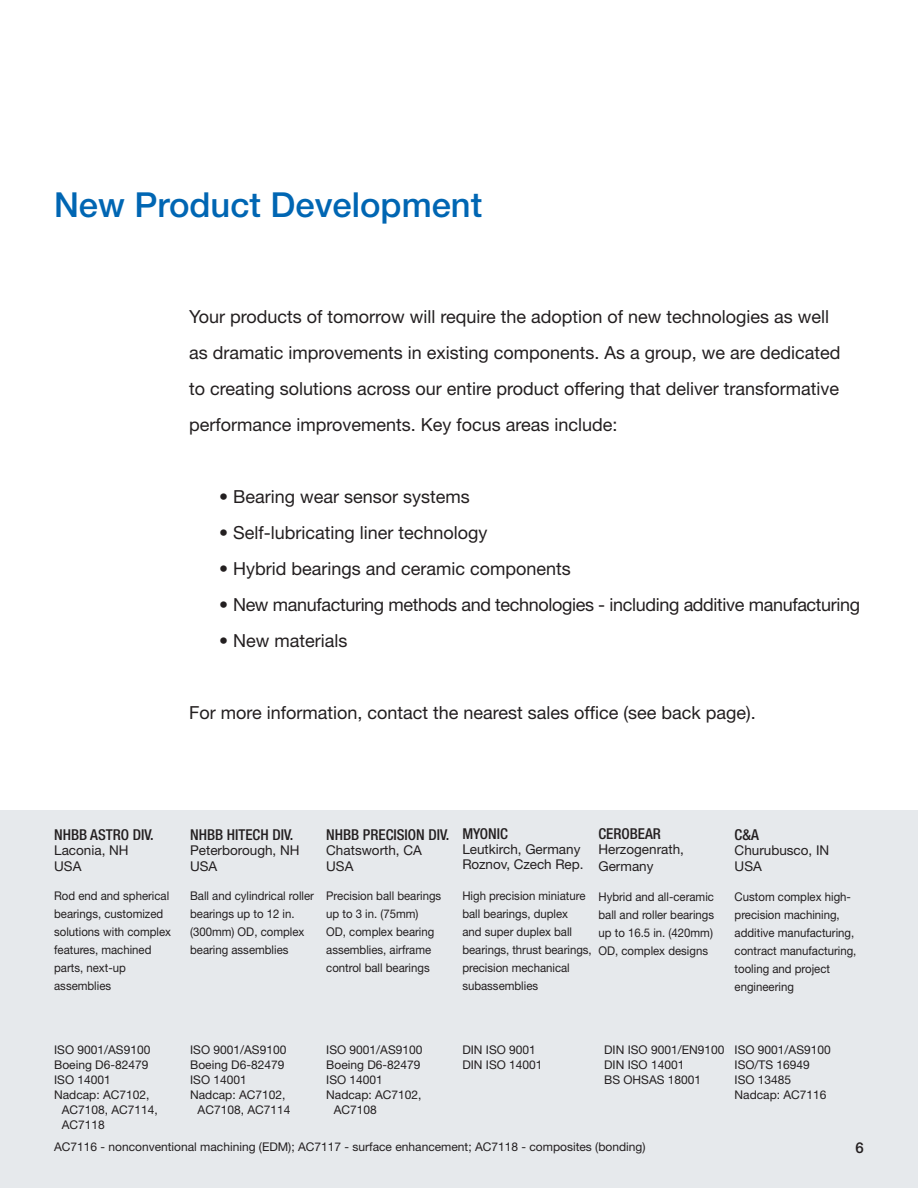
<style>
.page{position:relative;width:918px;height:1188px;background:#fff}
.page>*{position:absolute;margin:0;border:0;box-sizing:border-box;transform-origin:0 0}
.t1{font:500 34.5px "Helvetica Neue LT Pro";color:#0066b3}
.t2{font:18px/36px "Helvetica Neue LT Pro";color:#231f20}
.t3{font:18px "Helvetica Neue LT Pro";letter-spacing:-.02em;color:#231f20}
.t4{font:500 condensed 15px "Helvetica Neue LT Pro";color:#231f20}
.t5{font:500 15px "Helvetica Neue LT Pro";color:#231f20}
.t6{font:13.5px/16.2px "Helvetica Neue LT Pro";color:#231f20}
.t7{font:12px/18px "Helvetica Neue LT Pro";color:#231f20;scale:.95 1}
.t8{font:12px/15px "Helvetica Neue LT Pro";color:#231f20}
</style>
<div class="page">
<div style="left:0;top:810px;width:918px;height:378px;background:#e6e9ec"></div>
<h1 class="t1" style="left:54px;top:184px;width:430px">New Product Development</h1>
<p class="t2" style="left:189px;top:299px;width:653px">Your products of tomorrow will require the adoption of new technologies as well as dramatic improvements in existing components. As a group, we are dedicated to creating solutions across our entire product offering that deliver transformative performance improvements. Key focus areas include:</p>
<h2 class="t2" style="left:219px;top:479px;width:252px">• Bearing wear sensor systems</h2>
<h2 class="t2" style="left:219px;top:515px;width:270px">• Self-lubricating liner technology</h2>
<h2 class="t2" style="left:219px;top:551px;width:353px">• Hybrid bearings and ceramic components</h2>
<h2 class="t3" style="left:219px;top:594px;width:643px">• New manufacturing methods and technologies - including additive manufacturing</h2>
<h2 class="t2" style="left:219px;top:623px;width:130px">• New materials</h2>
<h2 class="t2" style="left:189px;top:695px;width:568px">For more information, contact the nearest sales office (see back page).</h2>
<p class="t4" style="left:54px;top:826px;width:101px">NHBB ASTRO DIV.</p>
<p class="t6" style="left:54px;top:842px;width:76px">Laconia, NH<br>USA</p>
<p class="t7" style="left:54px;top:887px;width:125px">Rod end and spherical bearings, customized solutions with complex features, machined parts, next-up assemblies</p>
<p class="t4" style="left:190px;top:826px;width:105px">NHBB HITECH DIV.</p>
<p class="t6" style="left:190px;top:842px;width:111px">Peterborough, NH<br>USA</p>
<p class="t7" style="left:190px;top:887px;width:132px">Ball and cylindrical roller bearings up to 12 in. (300mm) OD, complex bearing assemblies</p>
<p class="t4" style="left:326px;top:826px;width:125px">NHBB PRECISION DIV.</p>
<p class="t6" style="left:326px;top:842px;width:97px">Chatsworth, CA<br>USA</p>
<p class="t7" style="left:326px;top:887px;width:123px">Precision ball bearings up to 3 in. (75mm)<br>OD, complex bearing assemblies, airframe control ball bearings</p>
<p class="t4" style="left:462px;top:825px;width:47px">MYONIC</p>
<p class="t6" style="left:462px;top:842px;width:123px;line-height:15px">Leutkirch, Germany<br>Roznov, Czech Rep.</p>
<p class="t7" style="left:462px;top:887px;width:138px">High precision miniature ball bearings, duplex<br>and super duplex ball bearings, thrust bearings, precision mechanical subassemblies</p>
<p class="t4" style="left:598px;top:825px;width:64px">CEROBEAR</p>
<p class="t6" style="left:598px;top:841px;width:87px">Herzogenrath,<br>Germany</p>
<p class="t7" style="left:598px;top:887px;width:123px;text-align:justify">Hybrid and all-ceramic ball and roller bearings up to 16.5 in. (420mm)<br>OD, complex designs</p>
<p class="t4" style="left:735px;top:826px;width:26px">C&amp;A</p>
<p class="t6" style="left:735px;top:842px;width:96px">Churubusco, IN<br>USA</p>
<p class="t7" style="left:735px;top:888px;width:130px">Custom complex high&shy;precision machining, additive manufacturing, contract manufacturing, tooling and project engineering</p>
<p class="t8" style="left:54px;top:1042px;width:98px">ISO 9001/AS9100</p>
<p class="t8" style="left:54px;top:1057px;width:96px">Boeing D6-82479</p>
<p class="t8" style="left:54px;top:1072px;width:58px">ISO 14001</p>
<p class="t8" style="left:54px;top:1087px;width:97px">Nadcap: AC7102,</p>
<p class="t8" style="left:62px;top:1102px;width:98px">AC7108, AC7114,</p>
<p class="t8" style="left:62px;top:1117px;width:45px">AC7118</p>
<p class="t8" style="left:190px;top:1042px;width:98px">ISO 9001/AS9100</p>
<p class="t8" style="left:190px;top:1057px;width:96px">Boeing D6-82479</p>
<p class="t8" style="left:190px;top:1072px;width:58px">ISO 14001</p>
<p class="t8" style="left:190px;top:1087px;width:97px">Nadcap: AC7102,</p>
<p class="t8" style="left:198px;top:1102px;width:94px">AC7108, AC7114</p>
<p class="t8" style="left:326px;top:1042px;width:98px">ISO 9001/AS9100</p>
<p class="t8" style="left:326px;top:1057px;width:96px">Boeing D6-82479</p>
<p class="t8" style="left:326px;top:1072px;width:58px">ISO 14001</p>
<p class="t8" style="left:326px;top:1087px;width:97px">Nadcap: AC7102,</p>
<p class="t8" style="left:334px;top:1102px;width:45px">AC7108</p>
<p class="t8" style="left:462px;top:1042px;width:82px">DIN ISO 9001<br>DIN ISO 14001</p>
<p class="t8" style="left:604px;top:1042px;width:122px">DIN ISO 9001/EN9100<br>DIN ISO 14001<br>BS OHSAS 18001</p>
<p class="t8" style="left:735px;top:1042px;width:98px">ISO 9001/AS9100<br>ISO/TS 16949<br>ISO 13485<br>Nadcap: AC7116</p>
<p class="t8" style="left:54px;top:1139px;width:593px">AC7116 - nonconventional machining (EDM); AC7117 - surface enhancement; AC7118 - composites (bonding)</p>
<p class="t5" style="left:856px;top:1138px;width:10px">6</p>
</div>
